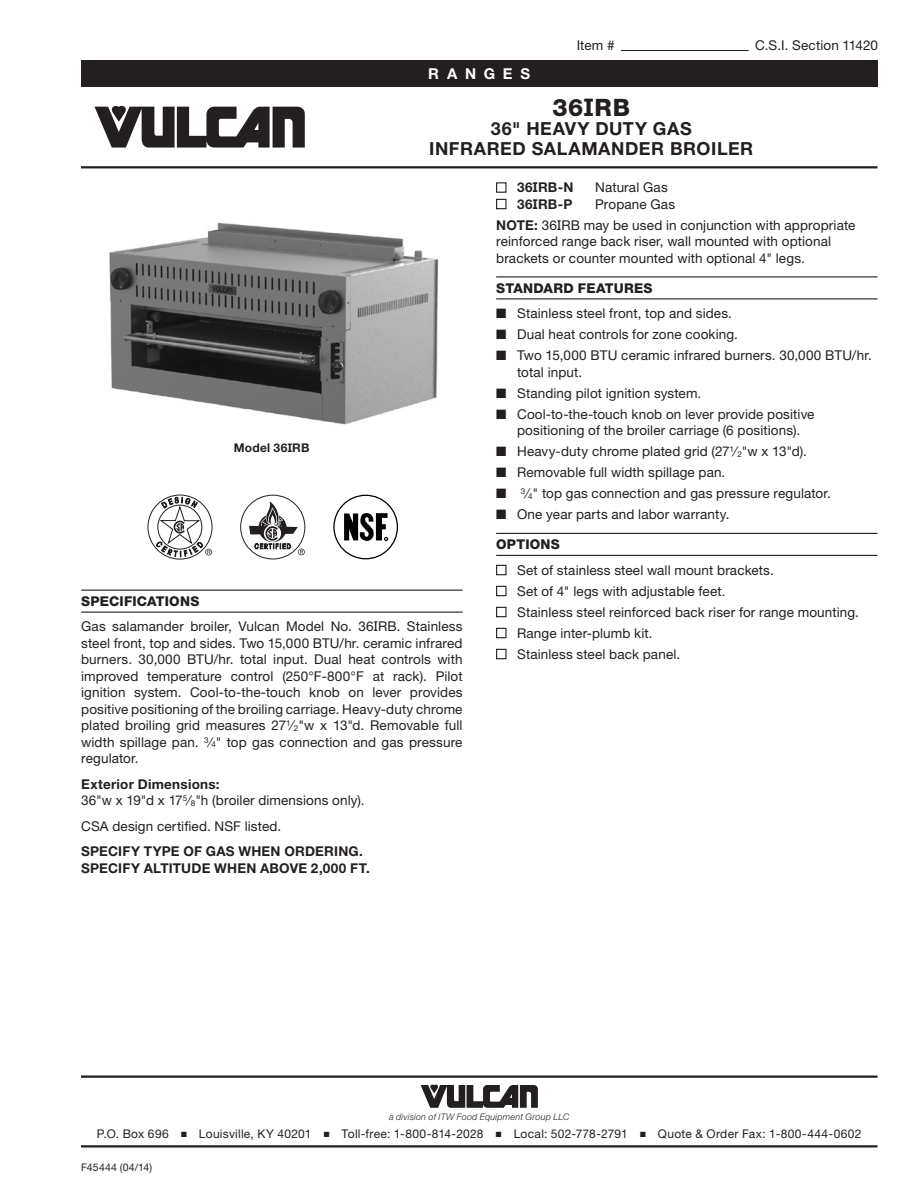
<style>
.page{position:relative;width:918px;height:1188px;background:#fff}
.page>*{position:absolute;margin:0;border:0;box-sizing:border-box;transform-origin:0 0}
.t1{font:800 24px "Helvetica Neue LT Std";color:#231f20}
.Title_Sub_1{font:700 18px/19.5px "Helvetica Neue LT Std";letter-spacing:.03em;color:#231f20;text-align:center}
.t2{font:700 15px "Helvetica Neue LT Std";letter-spacing:.515em;color:#fff}
.Body_1_Align-Justify{font:13.5px/16.5px "Helvetica Neue LT Std";letter-spacing:.01em;color:#231f20}
.Bullet_Open_End{font:13.5px/16.5px "Helvetica Neue LT Std";letter-spacing:.01em;color:#231f20}
.Body_1_Align-Justify-2{font:700 13.5px "Helvetica Neue LT Std";letter-spacing:.015em;color:#231f20}
.Sub_Head_1{font:800 13.5px "Helvetica Neue LT Std";letter-spacing:.015em;color:#231f20}
.t3{font:12px "Helvetica Neue LT Std";letter-spacing:.025em;color:#231f20}
.Note-Image{font:700 12px "Helvetica Neue LT Std";letter-spacing:.02em;color:#231f20}
.t4{font:10.5px "Helvetica Neue LT Std";letter-spacing:.02em;color:#231f20}
.t5{font:italic 300 9px "Helvetica Neue LT Std";letter-spacing:.02em;color:#231f20}
.s1{font-family:"Rockwell Std";font-weight:700;font-size:25.5px}
.s2{font-family:"Rockwell Std";font-size:12.45px}
.s3{font-family:"Rockwell Std";font-size:14.25px}
.s4{font-size:8.1px}
.s5{font-weight:700}
</style>
<div class="page">
<div style="left:81px;top:60px;width:796px;height:27px;background:#231f20"></div>
<hr style="left:81px;top:1076px;width:797px;height:2px;background:#231f20">
<svg style="left:421px;top:1085px;width:117px;height:23px"></svg>
<hr style="left:81px;top:1145px;width:797px;height:3px;background:#231f20">
<svg style="left:94px;top:106px;width:211px;height:42px"></svg>
<hr style="left:81px;top:166px;width:797px;height:2px;background:#231f20">
<hr style="left:621px;top:50px;width:128px;height:1px;background:#231f20">
<hr style="left:496px;top:276px;width:381px;height:1px;background:#231f20">
<hr style="left:496px;top:298px;width:381px;height:1px;background:#231f20">
<hr style="left:496px;top:533px;width:381px;height:1px;background:#231f20">
<hr style="left:496px;top:555px;width:381px;height:1px;background:#231f20">
<div style="left:496px;top:182px;width:11px;height:11px;border:1px solid #231f20"></div>
<div style="left:496px;top:199px;width:11px;height:10px;border:1px solid #231f20"></div>
<div style="left:496px;top:565px;width:11px;height:10px;border:1px solid #231f20"></div>
<div style="left:496px;top:586px;width:11px;height:10px;border:1px solid #231f20"></div>
<div style="left:496px;top:607px;width:11px;height:10px;border:1px solid #231f20"></div>
<div style="left:496px;top:628px;width:11px;height:10px;border:1px solid #231f20"></div>
<div style="left:496px;top:649px;width:11px;height:10px;border:1px solid #231f20"></div>
<hr style="left:81px;top:590px;width:382px;height:1px;background:#231f20">
<hr style="left:81px;top:612px;width:382px;height:1px;background:#231f20">
<div style="left:333px;top:495px;width:65px;height:64px;border:1px solid #000;border-radius:50%"></div>
<svg style="left:344px;top:513px;width:44px;height:28px"></svg>
<svg style="left:148px;top:495px;width:64px;height:64px"></svg>
<div style="left:240px;top:495px;width:65px;height:64px;border:1px solid #231f20;border-radius:50%"></div>
<svg style="left:249px;top:501px;width:56px;height:54px"></svg>
<img style="left:109px;top:222px;width:330px;height:203px">
<p class="t2" style="left:428px;top:64px;width:103px">RANGES</p>
<p class="Body_1_Align-Justify" style="left:577px;top:37px;width:39px">Item #</p>
<p class="Body_1_Align-Justify" style="left:755px;top:37px;width:124px">C.S.I. Section 11420</p>
<p class="t1" style="left:552px;top:93px;width:79px">36<span class="s1">I</span>RB</p>
<p class="Title_Sub_1" style="left:429px;top:119px;width:326px">36" HEAVY DUTY GAS<br>INFRARED SALAMANDER BROILER</p>
<p class="Note-Image" style="left:234px;top:440px;width:77px">Model 36<span class="s2">I</span>RB</p>
<p class="Sub_Head_1" style="left:81px;top:593px;width:120px">SPECIFICATIONS</p>
<p class="Body_1_Align-Justify" style="left:81px;top:618px;width:383px;text-align:justify">Gas salamander broiler, Vulcan Model No. 36<span class="s3">I</span>RB. Stainless steel front, top and sides. Two 15,000 BTU/hr. ceramic infrared burners. 30,000 BTU/hr. total input. Dual heat controls with improved temperature control (250°F-800°F at rack). Pilot ignition system. Cool-to-the-touch knob on lever provides positive positioning of the broiling carriage. Heavy-duty chrome plated broiling grid measures 27<sup>1</sup>⁄<span class="s4">2</span>"w x 13"d. Removable full width spillage pan. <sup>3</sup>⁄<span class="s4">4</span>" top gas connection and gas pressure regulator.</p>
<p class="Body_1_Align-Justify-2" style="left:81px;top:776px;width:140px">Exterior Dimensions:</p>
<p class="Body_1_Align-Justify" style="left:81px;top:792px;width:285px">36"w x 19"d x 17<sup>5</sup>⁄<span class="s4">8</span>"h (broiler dimensions only).</p>
<p class="Body_1_Align-Justify" style="left:81px;top:818px;width:202px">CSA design certified. NSF listed.</p>
<p class="Body_1_Align-Justify-2" style="left:81px;top:843px;width:283px">SPECIFY TYPE OF GAS WHEN ORDERING.</p>
<p class="Body_1_Align-Justify-2" style="left:81px;top:860px;width:290px">SPECIFY ALTITUDE WHEN ABOVE 2,000 FT.</p>
<p class="Body_1_Align-Justify-2" style="left:517px;top:179px;width:58px">36<span class="s3">I</span>RB-N</p>
<p class="Body_1_Align-Justify" style="left:595px;top:179px;width:74px">Natural Gas</p>
<p class="Body_1_Align-Justify-2" style="left:517px;top:196px;width:57px">36<span class="s3">I</span>RB-P</p>
<p class="Body_1_Align-Justify" style="left:595px;top:195px;width:81px">Propane Gas</p>
<p class="Bullet_Open_End" style="left:496px;top:216px;width:361px"><span class="s5">NOTE:</span> 36<span class="s3">I</span>RB may be used in conjunction with appropriate reinforced range back riser, wall mounted with optional brackets or counter mounted with optional 4" legs.</p>
<p class="Sub_Head_1" style="left:496px;top:280px;width:158px">STANDARD FEATURES</p>
<p class="Body_1_Align-Justify" style="left:496px;top:305px;width:237px">■ Stainless steel front, top and sides.</p>
<p class="Body_1_Align-Justify" style="left:496px;top:326px;width:243px">■ Dual heat controls for zone cooking.</p>
<p class="Body_1_Align-Justify" style="left:517px;top:347px;width:356px;text-indent:-21px">■ Two 15,000 BTU ceramic infrared burners. 30,000 BTU/hr. total input.</p>
<p class="Body_1_Align-Justify" style="left:496px;top:384px;width:207px">■ Standing pilot ignition system.</p>
<p class="Body_1_Align-Justify" style="left:496px;top:405px;width:320px;text-align:center">■ Cool-to-the-touch knob on lever provide positive positioning of the broiler carriage (6 positions).</p>
<p class="Body_1_Align-Justify" style="left:496px;top:443px;width:312px">■ Heavy-duty chrome plated grid (27<sup>1</sup>⁄<span class="s4">2</span>"w x 13"d).</p>
<p class="Body_1_Align-Justify" style="left:496px;top:464px;width:231px">■ Removable full width spillage pan.</p>
<p class="Body_1_Align-Justify" style="left:496px;top:485px;width:336px">■ <sup>3</sup>⁄<span class="s4">4</span>" top gas connection and gas pressure regulator.</p>
<p class="Body_1_Align-Justify" style="left:496px;top:506px;width:235px">■ One year parts and labor warranty.</p>
<p class="Sub_Head_1" style="left:496px;top:536px;width:65px">OPTIONS</p>
<p class="Body_1_Align-Justify" style="left:517px;top:561px;width:258px">Set of stainless steel wall mount brackets.</p>
<p class="Body_1_Align-Justify" style="left:517px;top:582px;width:210px">Set of 4" legs with adjustable feet.</p>
<p class="Body_1_Align-Justify" style="left:517px;top:603px;width:343px">Stainless steel reinforced back riser for range mounting.</p>
<p class="Body_1_Align-Justify" style="left:517px;top:624px;width:137px">Range inter-plumb kit.</p>
<p class="Body_1_Align-Justify" style="left:517px;top:645px;width:164px">Stainless steel back panel.</p>
<p class="t5" style="left:389px;top:1111px;width:182px">a division of ITW Food Equipment Group LLC</p>
<p class="t3" style="left:97px;top:1127px;width:766px">P.O. Box 696 ■ Louisville, KY 40201 ■ Toll-free: 1-800-814-2028 ■ Local: 502-778-2791 ■ Quote &amp; Order Fax: 1-800-444-0602</p>
<p class="t4" style="left:81px;top:1161px;width:73px">F45444 (04/14)</p>
</div>
